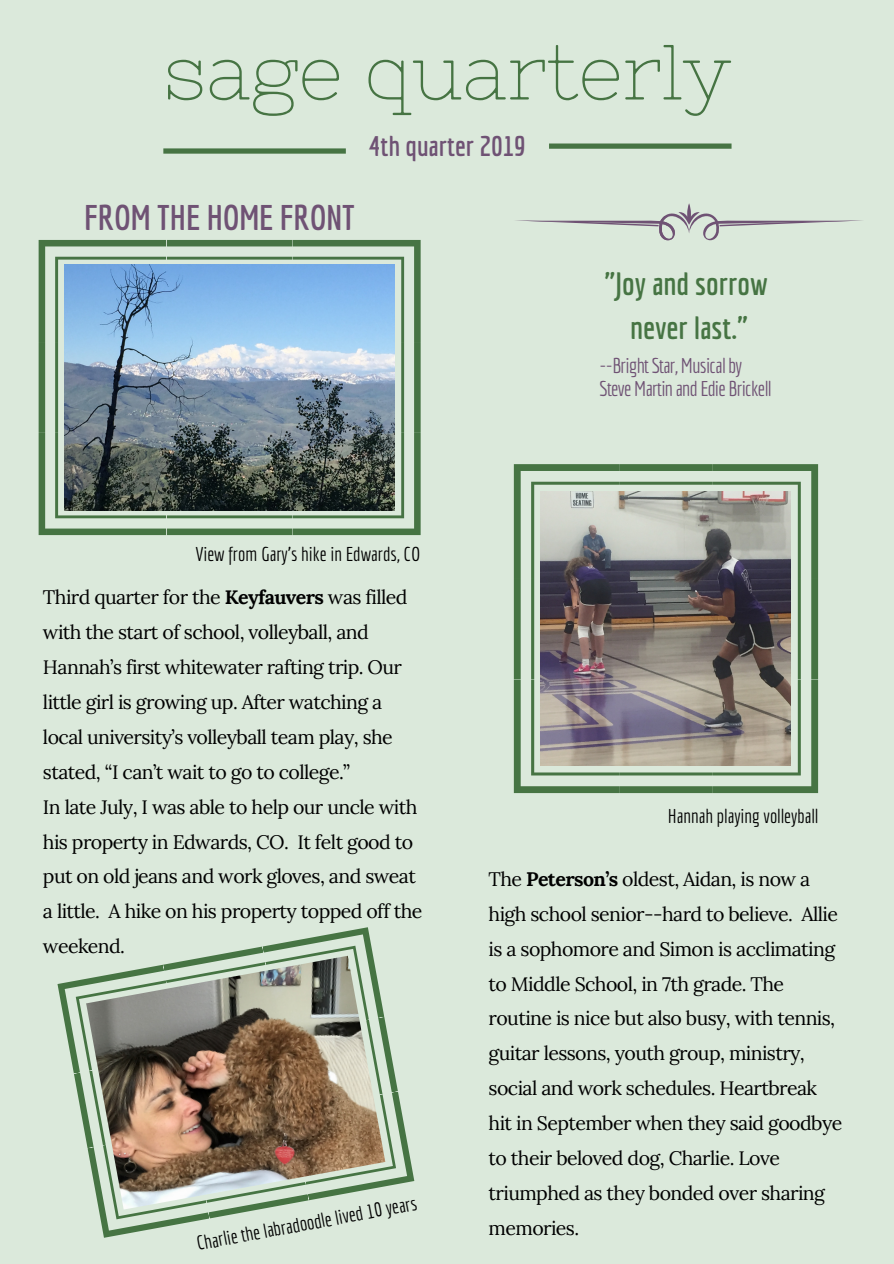
<style>
.page{position:relative;width:894px;height:1264px;background:#fff}
.page>*{position:absolute;margin:0;border:0;box-sizing:border-box;transform-origin:0 0}
.t1{font:77.85px "Nixie One";color:#467443}
.t2{font:700 34.8px "Economica";color:#6f5274}
.t3{font:700 31.5px/44px "Economica";color:#467443;text-align:center}
.t4{font:700 28.05px "Economica";color:#6f5274}
.t5{font:20.85px/23.1px "Economica";letter-spacing:-.03em;color:#6f5274}
.t6{font:19.5px/35px "Lora";letter-spacing:-.03em;color:#000}
.t7{font:19.5px "Economica";color:#000}
.s1{font-weight:700}
</style>
<div class="page">
<div style="left:0;top:0;width:893px;height:1263px;background:#dbe9db"></div>
<svg style="left:57px;top:927px;width:357px;height:310px"></svg>
<svg style="left:513px;top:464px;width:304px;height:329px"></svg>
<svg style="left:163px;top:148px;width:183px;height:6px"></svg>
<svg style="left:549px;top:143px;width:182px;height:6px"></svg>
<img style="left:86px;top:955px;width:299px;height:254px">
<img style="left:540px;top:491px;width:250px;height:274px">
<svg style="left:39px;top:240px;width:381px;height:295px"></svg>
<img style="left:65px;top:265px;width:329px;height:245px">
<svg style="left:515px;top:203px;width:348px;height:37px"></svg>
<h1 class="t1" style="left:163px;top:27px;width:569px">sage quarterly</h1>
<h3 class="t4" style="left:369px;top:129px;width:158px">4th quarter 2019</h3>
<h2 class="t2" style="left:84px;top:197px;width:272px">FROM THE HOME FRONT</h2>
<p class="t7" style="left:195px;top:543px;width:226px">View from Gary's hike in Edwards, CO</p>
<p class="t6" style="left:43px;top:579px;width:381px">Third quarter for the <span class="s1">Keyfauvers</span> was filled with the start of school, volleyball, and Hannah’s first whitewater rafting trip. Our little girl is growing up. After watching a local university’s volleyball team play, she stated, “I can’t wait to go to college.”<br>In late July, I was able to help our uncle with his property in Edwards, CO. It felt good to put on old jeans and work gloves, and sweat a little. A hike on his property topped off the weekend.</p>
<p class="t7" style="left:195px;top:1232px;width:225px;rotate:-11deg">Charlie the labradoodle lived 10 years</p>
<h3 class="t3" style="left:604px;top:261px;width:165px">"Joy and sorrow never last."</h3>
<p class="t5" style="left:599px;top:354px;width:173px">--Bright Star, Musical by<br>Steve Martin and Edie Brickell</p>
<p class="t7" style="left:667px;top:804px;width:152px">Hannah playing volleyball</p>
<p class="t6" style="left:488px;top:861px;width:355px">The <span class="s1">Peterson’s</span> oldest, Aidan, is now a high school senior--hard to believe. Allie is a sophomore and Simon is acclimating to Middle School, in 7th grade. The routine is nice but also busy, with tennis, guitar lessons, youth group, ministry, social and work schedules. Heartbreak hit in September when they said goodbye to their beloved dog, Charlie. Love triumphed as they bonded over sharing memories.</p>
</div>
